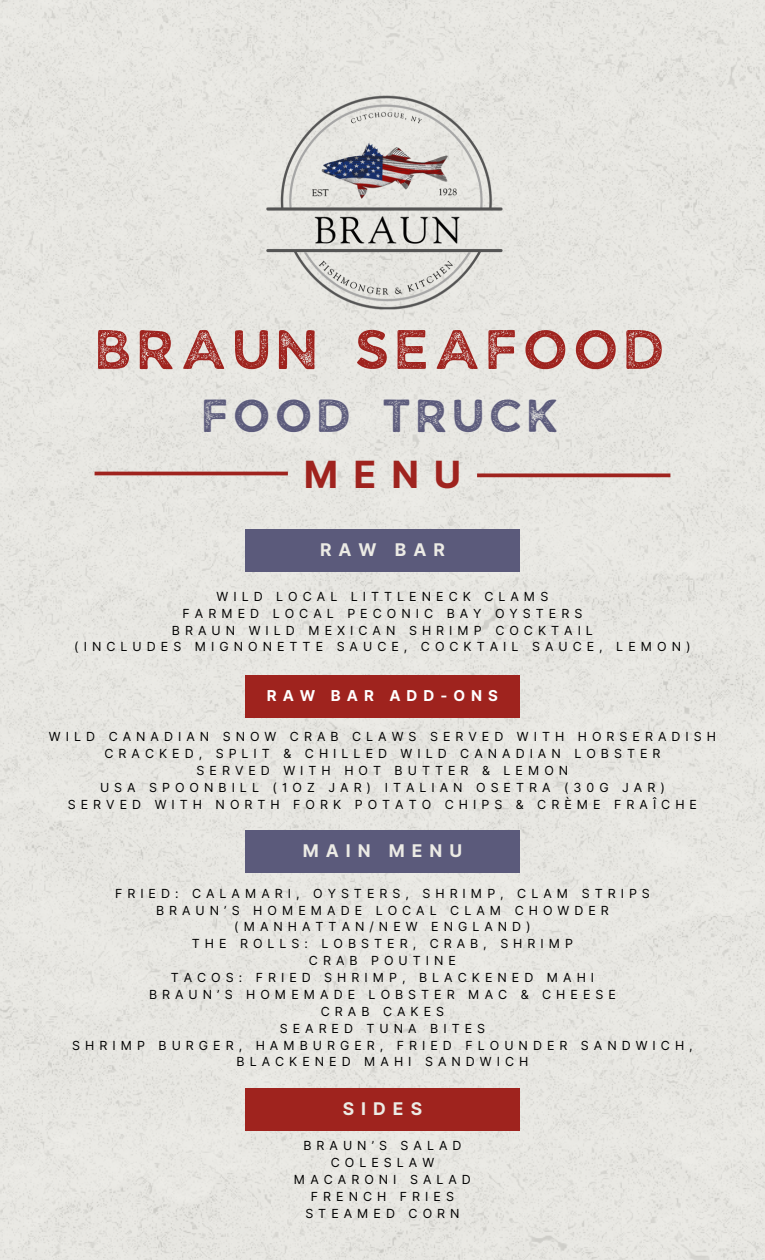
<style>
.page{position:relative;width:765px;height:1260px;background:#fff}
.page>*{position:absolute;margin:0;border:0;box-sizing:border-box;transform-origin:0 0}
.t1{font:52.5px "JA Jaya Giri Sans Rough";letter-spacing:.105em;color:#9f231e}
.t2{font:43.75px "JA Jaya Giri Sans Rough";letter-spacing:.105em;color:#5b5a7b}
.t3{font:700 37.5px "Inter";color:#9f231e}
.t4{font:700 17.5px "Inter";letter-spacing:.4em;color:#ecebe5}
.t5{font:700 15px "Inter";letter-spacing:.4em;color:#fff}
.t6{font:12.5px/16.9px "Inter";letter-spacing:.4em;color:#000;text-align:center}
</style>
<div class="page">
<img style="left:0;top:0;width:765px;height:1260px">
<div style="left:245px;top:529px;width:275px;height:43px;background:#5b5a7b"></div>
<svg style="left:477px;top:473px;width:193px;height:4px"></svg>
<hr style="left:95px;top:472px;width:193px;height:3px;background:#9f231e">
<div style="left:245px;top:1088px;width:275px;height:42px;background:#9f231e"></div>
<img style="left:251px;top:77px;width:263px;height:247px">
<div style="left:245px;top:675px;width:275px;height:42px;background:#9f231e"></div>
<div style="left:245px;top:830px;width:275px;height:43px;background:#5b5a7b"></div>
<p class="t1" style="left:98px;top:328px;width:570px">BRAUN SEAFOOD</p>
<p class="t2" style="left:204px;top:397px;width:358px">FOOD TRUCK</p>
<h1 class="t3" style="left:304px;top:452px;width:159px">MENU</h1>
<p class="t4" style="left:320px;top:539px;width:126px">RAW BAR</p>
<p class="t6" style="left:217px;top:588px;width:333px">WILD LOCAL LITTLENECK CLAMS</p>
<h5 class="t6" style="left:183px;top:605px;width:401px">FARMED LOCAL PECONIC BAY OYSTERS</h5>
<p class="t6" style="left:172px;top:622px;width:423px">BRAUN WILD MEXICAN SHRIMP COCKTAIL</p>
<p class="t6" style="left:74px;top:638px;width:618px">(INCLUDES MIGNONETTE SAUCE, COCKTAIL SAUCE, LEMON)</p>
<p class="t5" style="left:267px;top:686px;width:233px">RAW BAR ADD-ONS</p>
<h2 class="t6" style="left:49px;top:728px;width:668px">WILD CANADIAN SNOW CRAB CLAWS SERVED WITH HORSERADISH</h2>
<h3 class="t6" style="left:104px;top:745px;width:558px">CRACKED, SPLIT &amp; CHILLED WILD CANADIAN LOBSTER</h3>
<h4 class="t6" style="left:197px;top:762px;width:373px">SERVED WITH HOT BUTTER &amp; LEMON</h4>
<p class="t6" style="left:100px;top:779px;width:566px">USA SPOONBILL (1OZ JAR) ITALIAN OSETRA (30G JAR)</p>
<p class="t6" style="left:68px;top:796px;width:631px">SERVED WITH NORTH FORK POTATO CHIPS &amp; CRÈME FRAÎCHE</p>
<h4 class="t4" style="left:303px;top:840px;width:161px">MAIN MENU</h4>
<p class="t6" style="left:115px;top:885px;width:536px">FRIED: CALAMARI, OYSTERS, SHRIMP, CLAM STRIPS</p>
<p class="t6" style="left:156px;top:902px;width:454px">BRAUN’S HOMEMADE LOCAL CLAM CHOWDER</p>
<p class="t6" style="left:234px;top:919px;width:298px">(MANHATTAN/NEW ENGLAND)</p>
<p class="t6" style="left:192px;top:935px;width:383px">THE ROLLS: LOBSTER, CRAB, SHRIMP</p>
<p class="t6" style="left:309px;top:952px;width:149px">CRAB POUTINE</p>
<h4 class="t6" style="left:171px;top:969px;width:425px">TACOS: FRIED SHRIMP, BLACKENED MAHI</h4>
<p class="t6" style="left:149px;top:986px;width:468px">BRAUN’S HOMEMADE LOBSTER MAC &amp; CHEESE</p>
<p class="t6" style="left:321px;top:1003px;width:125px">CRAB CAKES</p>
<p class="t6" style="left:280px;top:1020px;width:207px">SEARED TUNA BITES</p>
<p class="t6" style="left:72px;top:1037px;width:622px">SHRIMP BURGER, HAMBURGER, FRIED FLOUNDER SANDWICH,<br>BLACKENED MAHI SANDWICH</p>
<p class="t4" style="left:343px;top:1098px;width:81px">SIDES</p>
<p class="t6" style="left:303px;top:1137px;width:160px">BRAUN’S SALAD</p>
<p class="t6" style="left:331px;top:1154px;width:105px">COLESLAW</p>
<p class="t6" style="left:294px;top:1171px;width:178px">MACARONI SALAD</p>
<p class="t6" style="left:311px;top:1188px;width:145px">FRENCH FRIES</p>
<p class="t6" style="left:305px;top:1205px;width:156px">STEAMED CORN</p>
</div>
